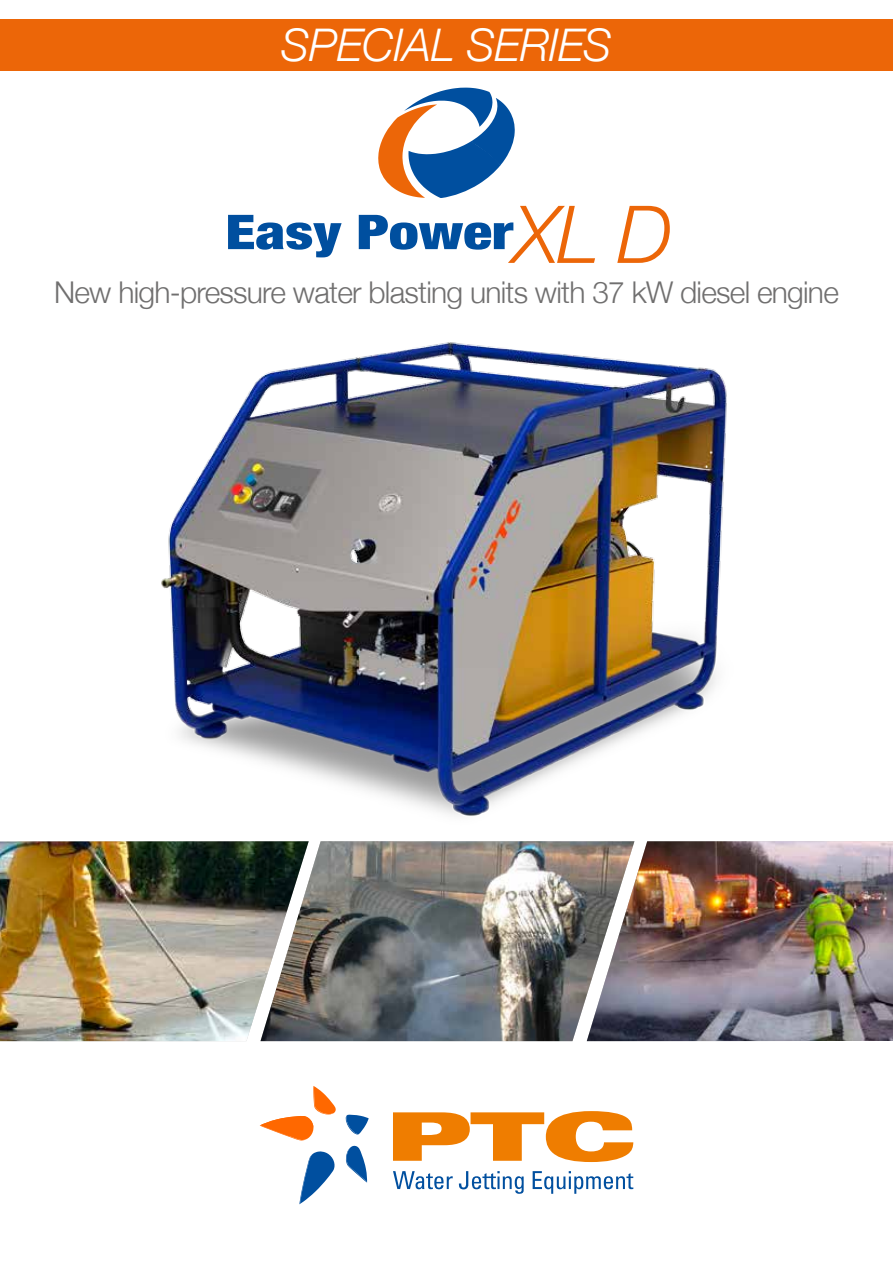
<style>
.page{position:relative;width:893px;height:1263px;background:#fff}
.page>*{position:absolute;margin:0;border:0;box-sizing:border-box;transform-origin:0 0}
.t1{font:italic 300 79.8px "Helvetica Neue";color:#ec6608}
.t2{font:italic 300 45px "Helvetica Neue";letter-spacing:-.01em;color:#fff}
.t3{font:300 30px "Helvetica Neue";letter-spacing:-.025em;color:#706f6f}
</style>
<div class="page">
<img style="left:161px;top:342px;width:566px;height:474px">
<div style="left:0;top:19px;width:893px;height:51px;background:#ec6608"></div>
<svg style="left:378px;top:88px;width:137px;height:110px"></svg>
<svg style="left:228px;top:215px;width:285px;height:42px"></svg>
<img style="left:309px;top:841px;width:278px;height:200px">
<img style="left:0;top:841px;width:309px;height:200px">
<img style="left:587px;top:841px;width:306px;height:200px">
<svg style="left:393px;top:1111px;width:240px;height:51px"></svg>
<svg style="left:345px;top:1114px;width:24px;height:20px"></svg>
<svg style="left:346px;top:1145px;width:21px;height:37px"></svg>
<svg style="left:299px;top:1151px;width:36px;height:53px"></svg>
<svg style="left:260px;top:1086px;width:76px;height:54px"></svg>
<svg style="left:393px;top:1171px;width:240px;height:23px"></svg>
<h2 class="t2" style="left:281px;top:9px;width:332px">SPECIAL SERIES</h2>
<h1 class="t1" style="left:513px;top:172px;width:160px">XL D</h1>
<p class="t3" style="left:54px;top:268px;width:786px">New high-pressure water blasting units with 37 kW diesel engine</p>
</div>
